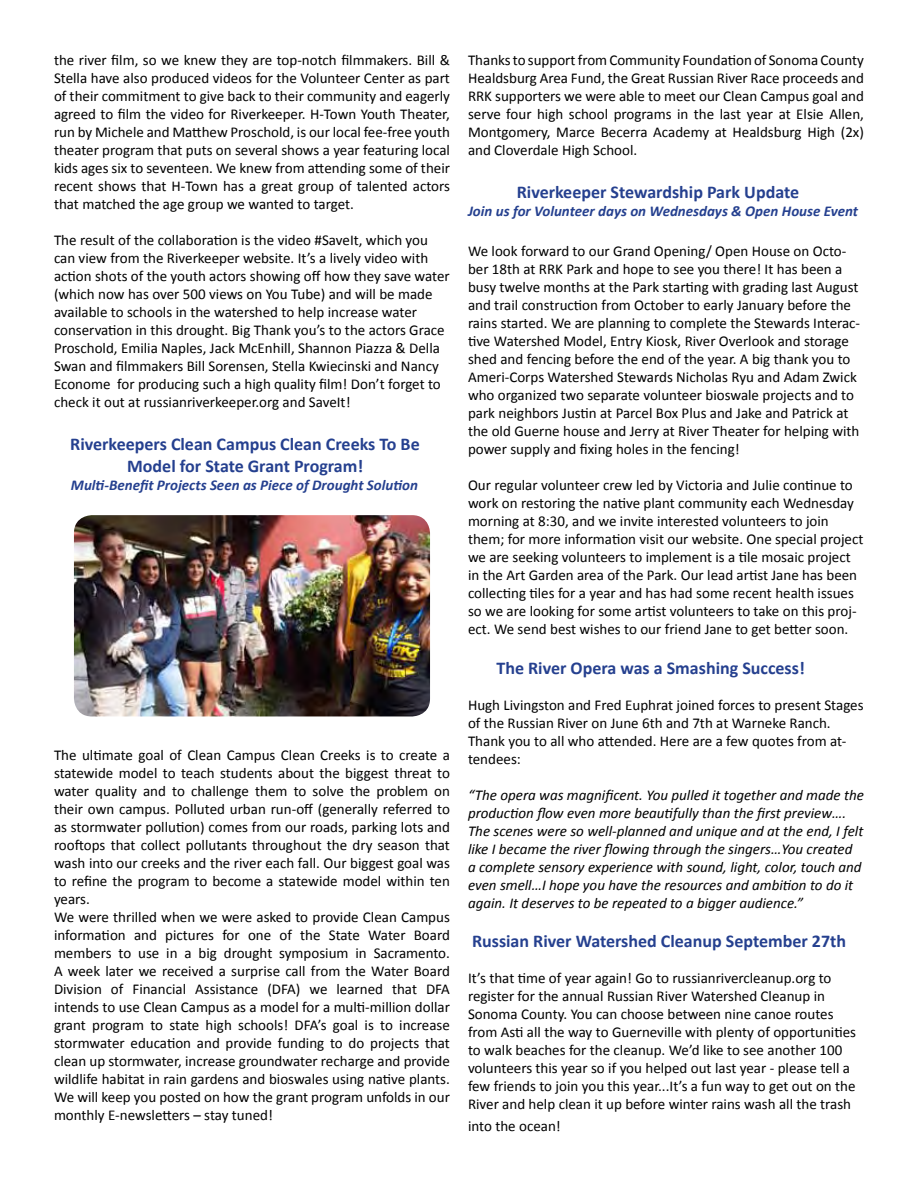
<style>
.page{position:relative;width:918px;height:1188px;background:#fff}
.page>*{position:absolute;margin:0;border:0;box-sizing:border-box;transform-origin:0 0}
.t1{font:700 18px/21.6px "Calibri";color:#25408f;text-align:center}
.t2{font:15px/18px "Calibri";color:#000}
.t3{font:italic 15px/18px "Calibri";color:#000}
.t4{font:italic 700 15px "Calibri";color:#25408f}
</style>
<div class="page">
<img style="left:74px;top:515px;width:356px;height:201px">
<p class="t2" style="left:54px;top:51px;width:398px;text-align:justify">the river film, so we knew they are top-notch filmmakers. Bill &amp; Stella have also produced videos for the Volunteer Center as part of their commitment to give back to their community and eagerly agreed to film the video for Riverkeeper. H-Town Youth Theater, run by Michele and Matthew Proschold, is our local fee-free youth theater program that puts on several shows a year featuring local kids ages six to seventeen. We knew from attending some of their recent shows that H-Town has a great group of talented actors that matched the age group we wanted to target.</p>
<p class="t2" style="left:54px;top:231px;width:397px">The result of the collaboration is the video #SaveIt, which you can view from the Riverkeeper website. It’s a lively video with action shots of the youth actors showing off how they save water (which now has over 500 views on You Tube) and will be made available to schools in the watershed to help increase water conservation in this drought. Big Thank you’s to the actors Grace Proschold, Emilia Naples, Jack McEnhill, Shannon Piazza &amp; Della Swan and filmmakers Bill Sorensen, Stella Kwiecinski and Nancy Econome for producing such a high quality film! Don’t forget to check it out at russianriverkeeper.org and SaveIt!</p>
<p class="t1" style="left:70px;top:434px;width:351px">Riverkeepers Clean Campus Clean Creeks To Be<br>Model for State Grant Program!</p>
<p class="t4" style="left:71px;top:476px;width:349px">Multi-Benefit Projects Seen as Piece of Drought Solution</p>
<p class="t2" style="left:54px;top:746px;width:398px">The ultimate goal of Clean Campus Clean Creeks is to create a statewide model to teach students about the biggest threat to water quality and to challenge them to solve the problem on their own campus. Polluted urban run-off (generally referred to as stormwater pollution) comes from our roads, parking lots and rooftops that collect pollutants throughout the dry season that wash into our creeks and the river each fall. Our biggest goal was to refine the program to become a statewide model within ten years.<br>We were thrilled when we were asked to provide Clean Campus information and pictures for one of the State Water Board members to use in a big drought symposium in Sacramento.<br>A week later we received a surprise call from the Water Board Division of Financial Assistance (DFA) we learned that DFA intends to use Clean Campus as a model for a multi-million dollar grant program to state high schools! DFA’s goal is to increase stormwater education and provide funding to do projects that clean up stormwater, increase groundwater recharge and provide wildlife habitat in rain gardens and bioswales using native plants.<br>We will keep you posted on how the grant program unfolds in our monthly E-newsletters – stay tuned!</p>
<p class="t2" style="left:468px;top:51px;width:397px;text-align:justify">Thanks to support from Community Foundation of Sonoma County Healdsburg Area Fund, the Great Russian River Race proceeds and RRK supporters we were able to meet our Clean Campus goal and serve four high school programs in the last year at Elsie Allen, Montgomery, Marce Becerra Academy at Healdsburg High (2x) and Cloverdale High School.</p>
<p class="t1" style="left:517px;top:182px;width:284px">Riverkeeper Stewardship Park Update</p>
<p class="t4" style="left:468px;top:202px;width:392px">Join us for Volunteer days on Wednesdays &amp; Open House Event</p>
<p class="t2" style="left:468px;top:242px;width:394px">We look forward to our Grand Opening/ Open House on Octo&shy;ber 18th at RRK Park and hope to see you there! It has been a busy twelve months at the Park starting with grading last August and trail construction from October to early January before the rains started. We are planning to complete the Stewards Interac&shy;tive Watershed Model, Entry Kiosk, River Overlook and storage shed and fencing before the end of the year. A big thank you to Ameri-Corps Watershed Stewards Nicholas Ryu and Adam Zwick who organized two separate volunteer bioswale projects and to park neighbors Justin at Parcel Box Plus and Jake and Patrick at the old Guerne house and Jerry at River Theater for helping with power supply and fixing holes in the fencing!</p>
<p class="t2" style="left:468px;top:476px;width:397px">Our regular volunteer crew led by Victoria and Julie continue to work on restoring the native plant community each Wednesday morning at 8:30, and we invite interested volunteers to join them; for more information visit our website. One special project we are seeking volunteers to implement is a tile mosaic project in the Art Garden area of the Park. Our lead artist Jane has been collecting tiles for a year and has had some recent health issues so we are looking for some artist volunteers to take on this proj&shy;ect. We send best wishes to our friend Jane to get better soon.</p>
<p class="t1" style="left:496px;top:657px;width:310px">The River Opera was a Smashing Success!</p>
<p class="t2" style="left:468px;top:696px;width:397px">Hugh Livingston and Fred Euphrat joined forces to present Stages of the Russian River on June 6th and 7th at Warneke Ranch.<br>Thank you to all who attended. Here are a few quotes from at&shy;tendees:</p>
<p class="t3" style="left:468px;top:785px;width:397px">“The opera was magnificent. You pulled it together and made the production flow even more beautifully than the first preview….<br>The scenes were so well-planned and unique and at the end, I felt like I became the river flowing through the singers…You created a complete sensory experience with sound, light, color, touch and even smell…I hope you have the resources and ambition to do it again. It deserves to be repeated to a bigger audience.”</p>
<p class="t1" style="left:472px;top:930px;width:376px">Russian River Watershed Cleanup September 27th</p>
<p class="t2" style="left:468px;top:969px;width:390px">It’s that time of year again! Go to russianrivercleanup.org to register for the annual Russian River Watershed Cleanup in Sonoma County. You can choose between nine canoe routes from Asti all the way to Guerneville with plenty of opportunities to walk beaches for the cleanup. We’d like to see another 100 volunteers this year so if you helped out last year - please tell a few friends to join you this year...It’s a fun way to get out on the River and help clean it up before winter rains wash all the trash</p>
<p class="t2" style="left:468px;top:1117px;width:94px">into the ocean!</p>
</div>
